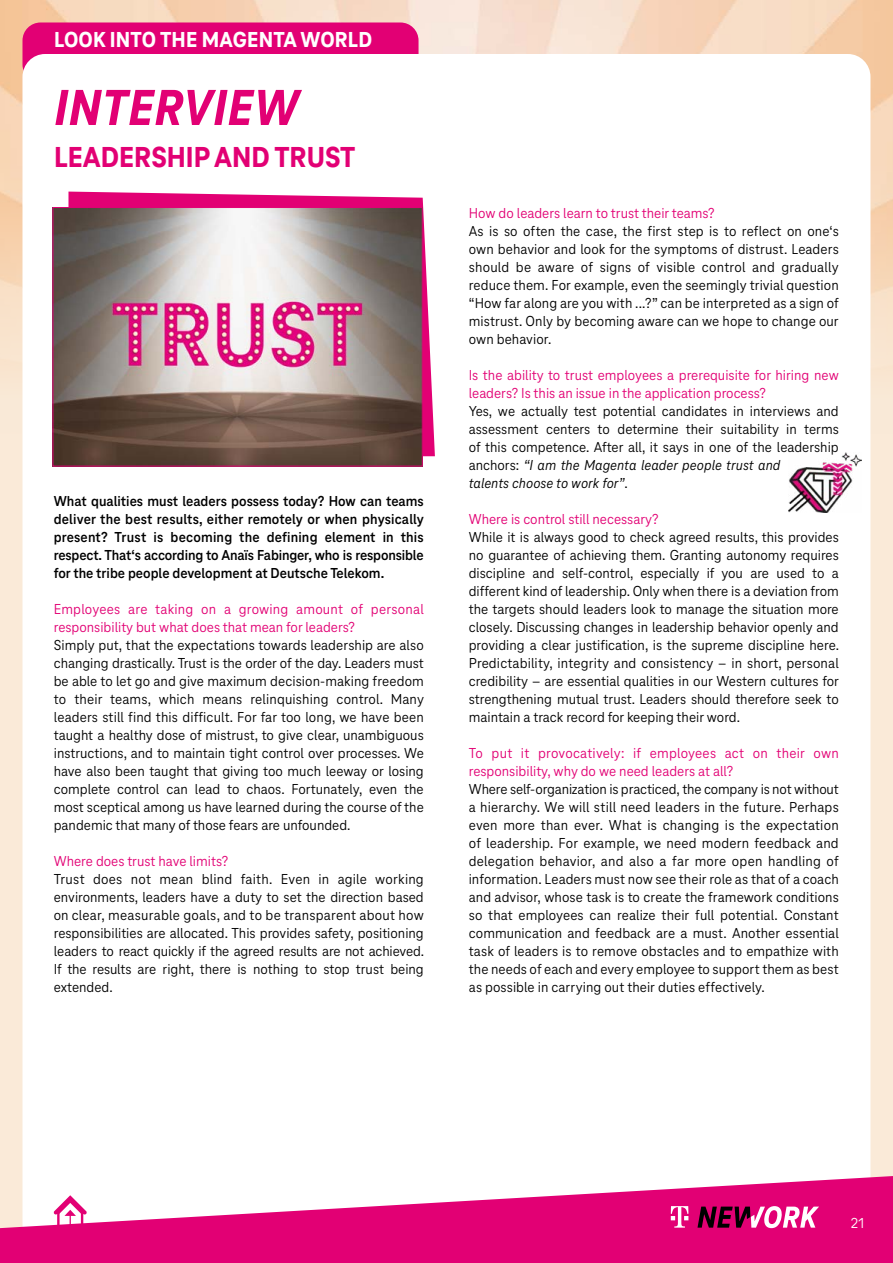
<style>
.page{position:relative;width:893px;height:1263px;background:#faead8}
.page>*{position:absolute;margin:0;border:0;box-sizing:border-box;transform-origin:0 0}
.t1{font:italic 800 52.5px "Tele Neo";letter-spacing:.01em;color:#e20074}
.t2{font:800 30px "Tele Neo";color:#e20074}
.t3{font:800 22.5px "Tele Neo";letter-spacing:.01em;color:#fff}
.t4{font:15px/18px "Tele Neo";color:#000;text-align:justify}
.t5{font:15px/18px "Tele Neo";color:#e20074}
.t6{font:700 15px/18px "Tele Neo";color:#000;text-align:justify}
.t7{font:15px "Tele Neo";color:#fff}
.s1{font-style:italic}
</style>
<div class="page">
<img style="left:0;top:0;width:893px;height:433px">
<div style="left:22px;top:23px;width:396px;height:60px;background:#e20074;border-radius:18px"></div>
<div style="left:22px;top:54px;width:848px;height:1209px;background:#fff;border-radius:23px"></div>
<svg style="left:68px;top:192px;width:367px;height:264px;fill:#e20074"></svg>
<img style="left:54px;top:209px;width:367px;height:255px">
<div style="left:52px;top:207px;width:371px;height:259px;border:1px solid #e20074"></div>
<img style="left:788px;top:452px;width:74px;height:61px">
<svg style="left:0;top:1176px;width:893px;height:87px;fill:#e20074"></svg>
<svg style="left:697px;top:1206px;width:122px;height:22px"></svg>
<svg style="left:671px;top:1206px;width:17px;height:21px"></svg>
<h3 class="t3" style="left:54px;top:27px;width:320px">LOOK INTO THE MAGENTA WORLD</h3>
<h1 class="t1" style="left:54px;top:78px;width:246px">INTERVIEW</h1>
<h2 class="t2" style="left:54px;top:140px;width:303px">LEADERSHIP AND TRUST</h2>
<p class="t6" style="left:54px;top:492px;width:372px">What qualities must leaders possess today? How can teams deliver the best results, either remotely or when physically present? Trust is becoming the defining element in this respect. That‘s according to Anaïs Fabinger, who is responsible for the tribe people development at Deutsche Telekom.</p>
<p class="t5" style="left:54px;top:600px;width:371px">Employees are taking on a growing amount of personal responsibility but what does that mean for leaders?</p>
<p class="t4" style="left:54px;top:636px;width:372px">Simply put, that the expectations towards leadership are also changing drastically. Trust is the order of the day. Leaders must be able to let go and give maximum decision-making freedom to their teams, which means relinquishing control. Many leaders still find this difficult. For far too long, we have been taught a healthy dose of mistrust, to give clear, unambiguous instructions, and to maintain tight control over processes. We have also been taught that giving too much leeway or losing complete control can lead to chaos. Fortunately, even the most sceptical among us have learned during the course of the pandemic that many of those fears are unfounded.</p>
<p class="t5" style="left:54px;top:852px;width:176px">Where does trust have limits?</p>
<p class="t4" style="left:54px;top:870px;width:372px">Trust does not mean blind faith. Even in agile working environments, leaders have a duty to set the direction based on clear, measurable goals, and to be transparent about how responsibilities are allocated. This provides safety, positioning leaders to react quickly if the agreed results are not achieved.<br>If the results are right, there is nothing to stop trust being extended.</p>
<p class="t5" style="left:469px;top:204px;width:247px">How do leaders learn to trust their teams?</p>
<p class="t4" style="left:469px;top:222px;width:371px">As is so often the case, the first step is to reflect on one‘s own behavior and look for the symptoms of distrust. Leaders should be aware of signs of visible control and gradually reduce them. For example, even the seemingly trivial question “How far along are you with ...?” can be interpreted as a sign of mistrust. Only by becoming aware can we hope to change our own behavior.</p>
<p class="t5" style="left:469px;top:366px;width:371px">Is the ability to trust employees a prerequisite for hiring new leaders? Is this an issue in the application process?</p>
<p class="t4" style="left:469px;top:402px;width:371px;text-align:left">Yes, we actually test potential candidates in interviews and assessment centers to determine their suitability in terms of this competence. After all, it says in one of the leadership anchors: <span class="s1">“I am the Magenta leader people trust and<br>talents choose to work for”</span>.</p>
<p class="t5" style="left:469px;top:510px;width:191px">Where is control still necessary?</p>
<p class="t4" style="left:469px;top:528px;width:372px">While it is always good to check agreed results, this provides no guarantee of achieving them. Granting autonomy requires discipline and self-control, especially if you are used to a different kind of leadership. Only when there is a deviation from the targets should leaders look to manage the situation more closely. Discussing changes in leadership behavior openly and providing a clear justification, is the supreme discipline here.<br>Predictability, integrity and consistency – in short, personal credibility – are essential qualities in our Western cultures for strengthening mutual trust. Leaders should therefore seek to maintain a track record for keeping their word.</p>
<p class="t5" style="left:469px;top:744px;width:371px">To put it provocatively: if employees act on their own responsibility, why do we need leaders at all?</p>
<p class="t4" style="left:469px;top:780px;width:372px">Where self-organization is practiced, the company is not without a hierarchy. We will still need leaders in the future. Perhaps even more than ever. What is changing is the expectation of leadership. For example, we need modern feedback and delegation behavior, and also a far more open handling of information. Leaders must now see their role as that of a coach and advisor, whose task is to create the framework conditions so that employees can realize their full potential. Constant communication and feedback are a must. Another essential task of leaders is to remove obstacles and to empathize with the needs of each and every employee to support them as best as possible in carrying out their duties effectively.</p>
<p class="t7" style="left:851px;top:1215px;width:15px">21</p>
</div>
